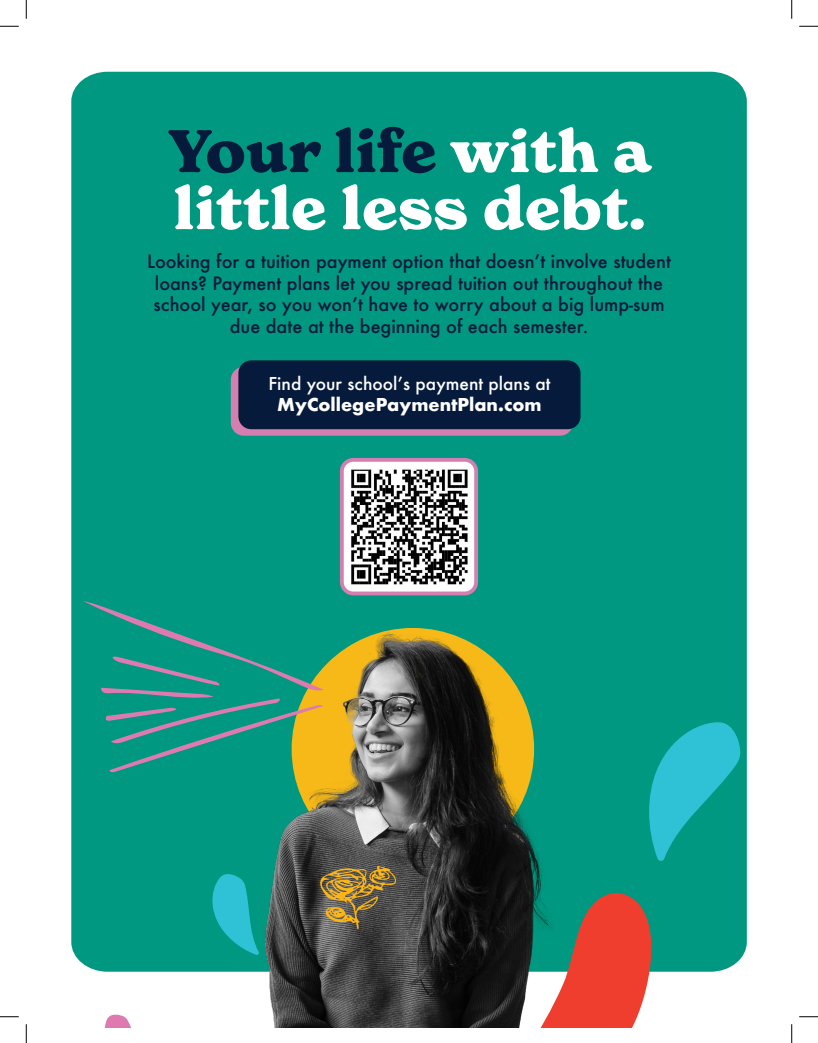
<style>
.page{position:relative;width:818px;height:1043px;background:#fff}
.page>*{position:absolute;margin:0;border:0;box-sizing:border-box;transform-origin:0 0}
.t1{font:700 58.38px/57px "New Spirit";letter-spacing:.01em;color:#fff}
.t2{font:500 18px/21.6px "Futura";color:#061a3b;text-align:center}
.t3{font:500 17.25px/20.8px "Futura";color:#fff;text-align:center}
.s1{color:#061a3b}
.s2{font-weight:700}
</style>
<div class="page">
<div style="left:71px;top:72px;width:675px;height:201px;background:#009880"></div>
<img style="left:15px;top:273px;width:787px;height:755px">
<svg style="left:303px;top:865px;width:93px;height:111px;background:#5f5640"></svg>
<svg style="left:0;top:25px;width:19px;height:2px"></svg>
<svg style="left:799px;top:25px;width:19px;height:2px"></svg>
<svg style="left:0;top:1015px;width:19px;height:2px"></svg>
<svg style="left:799px;top:1015px;width:19px;height:2px"></svg>
<svg style="left:25px;top:0;width:2px;height:19px"></svg>
<svg style="left:25px;top:1024px;width:2px;height:18px"></svg>
<svg style="left:791px;top:0;width:1px;height:19px"></svg>
<svg style="left:790px;top:1024px;width:2px;height:18px"></svg>
<p class="t1" style="left:168px;top:123px;width:484px"><span class="s1">Your life</span> with a little less debt.</p>
<p class="t2" style="left:147px;top:250px;width:525px">Looking for a tuition payment option that doesn’t involve student loans? Payment plans let you spread tuition out throughout the school year, so you won’t have to worry about a big lump-sum due date at the beginning of each semester.</p>
<p class="t3" style="left:268px;top:373px;width:283px">Find your school’s payment plans at<br><span class="s2">MyCollegePaymentPlan.com</span></p>
</div>
